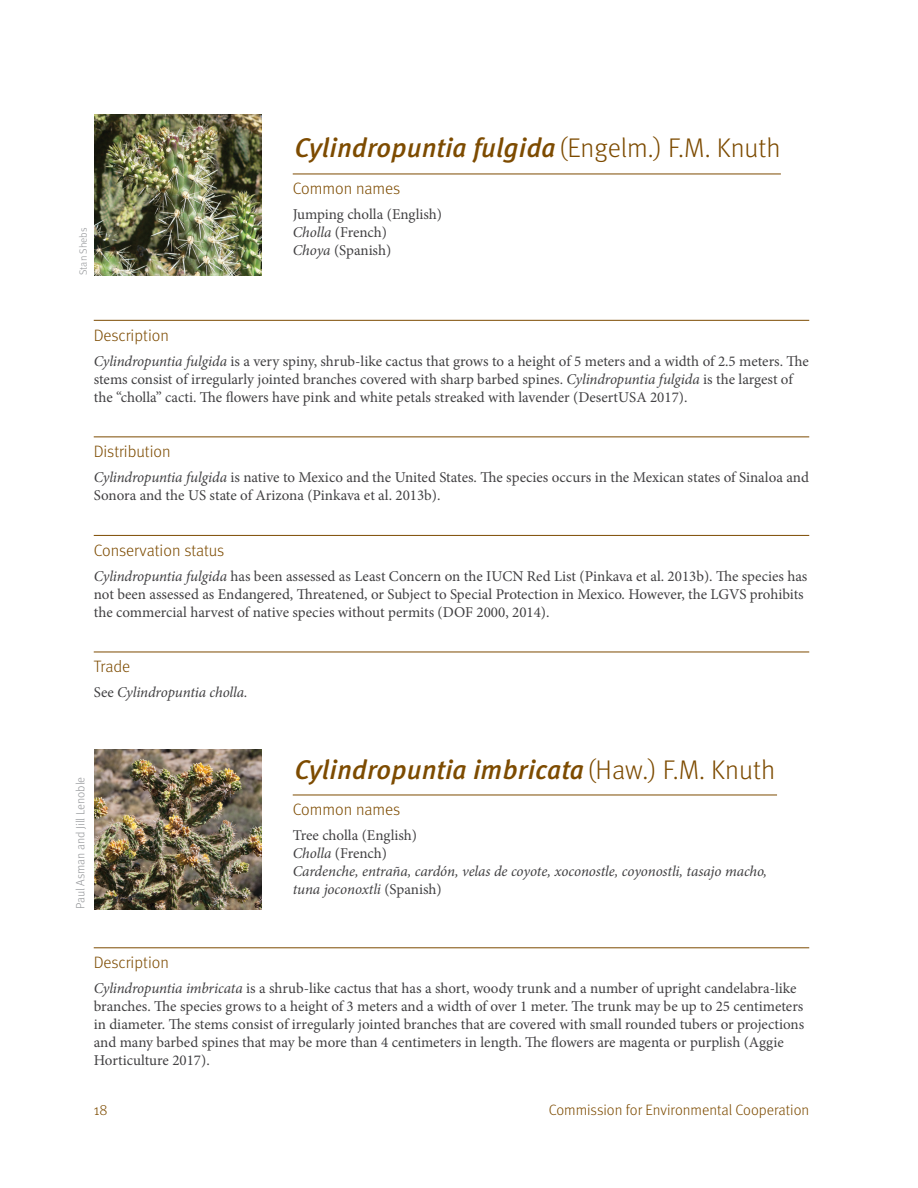
<style>
.page{position:relative;width:918px;height:1188px;background:#fff}
.page>*{position:absolute;margin:0;border:0;box-sizing:border-box;transform-origin:0 0}
.t1{font:italic 500 27px "Meta Pro";color:#7d4b00}
.t2{font:300 16.5px "Meta Pro";color:#7d4b00}
.t3{font:15px/18px "Minion Pro";color:#414042}
.t4{font:italic 15px/18px "Minion Pro";letter-spacing:-.01em;color:#414042}
.t5{font:300 15px "Meta Pro";color:#7d4b00}
.t6{font:300 12px "Meta Pro";letter-spacing:-.005em;color:#939598}
.t7{font:300 10.5px "Meta Pro";color:#939598}
.s1{font-weight:300;font-style:normal}
.s2{font-style:italic}
.s3{font-style:normal}
</style>
<div class="page">
<hr style="left:94px;top:320px;width:715px;height:1px;background:#7d4b00">
<hr style="left:94px;top:437px;width:715px;height:1px;background:#7d4b00">
<hr style="left:94px;top:535px;width:715px;height:1px;background:#7d4b00">
<hr style="left:94px;top:652px;width:715px;height:1px;background:#7d4b00">
<hr style="left:293px;top:174px;width:488px;height:1px;background:#7d4b00">
<img style="left:94px;top:115px;width:168px;height:160px">
<hr style="left:94px;top:948px;width:715px;height:1px;background:#7d4b00">
<hr style="left:293px;top:795px;width:484px;height:1px;background:#7d4b00">
<img style="left:94px;top:749px;width:168px;height:161px">
<p class="t7" style="left:76px;top:275px;width:49px;rotate:-90deg">Stan Shebs</p>
<h1 class="t1" style="left:295px;top:131px;width:487px">Cylindropuntia fulgida<span class="s1">(Engelm.) F.M. Knuth</span></h1>
<p class="t2" style="left:293px;top:177px;width:109px">Common names</p>
<p class="t3" style="left:293px;top:205px;width:151px">Jumping cholla (English)<br><span class="s2">Cholla</span> (French)<br><span class="s2">Choya</span> (Spanish)</p>
<p class="t2" style="left:94px;top:323px;width:77px">Description</p>
<p class="t3" style="left:94px;top:352px;width:717px"><span class="s2">Cylindropuntia fulgida</span> is a very spiny, shrub-like cactus that grows to a height of 5 meters and a width of 2.5 meters. The stems consist of irregularly jointed branches covered with sharp barbed spines. <span class="s2">Cylindropuntia fulgida</span> is the largest of the “cholla” cacti. The flowers have pink and white petals streaked with lavender (DesertUSA 2017).</p>
<p class="t2" style="left:94px;top:440px;width:78px">Distribution</p>
<p class="t3" style="left:94px;top:468px;width:717px"><span class="s2">Cylindropuntia fulgida</span> is native to Mexico and the United States. The species occurs in the Mexican states of Sinaloa and<br>Sonora and the US state of Arizona (Pinkava et al. 2013b).</p>
<p class="t2" style="left:94px;top:538px;width:132px">Conservation status</p>
<p class="t3" style="left:94px;top:567px;width:715px"><span class="s2">Cylindropuntia fulgida</span> has been assessed as Least Concern on the IUCN Red List (Pinkava et al. 2013b). The species has not been assessed as Endangered, Threatened, or Subject to Special Protection in Mexico. However, the LGVS prohibits the commercial harvest of native species without permits (DOF 2000, 2014).</p>
<p class="t2" style="left:94px;top:655px;width:38px">Trade</p>
<p class="t4" style="left:94px;top:683px;width:156px"><span class="s3">See</span> Cylindropuntia cholla.</p>
<p class="t6" style="left:72px;top:909px;width:134px;rotate:-90deg">Paul Asman and Jill Lenoble</p>
<h1 class="t1" style="left:295px;top:752px;width:482px">Cylindropuntia imbricata<span class="s1">(Haw.) F.M. Knuth</span></h1>
<p class="t2" style="left:293px;top:798px;width:109px">Common names</p>
<p class="t4" style="left:293px;top:826px;width:476px"><span class="s3">Tree cholla (English)<br></span>Cholla <span class="s3">(French)<br></span>Cardenche, entraña, cardón, velas de coyote, xoconostle, coyonostli, tasajo macho, tuna joconoxtli <span class="s3">(Spanish)</span></p>
<p class="t2" style="left:94px;top:951px;width:77px">Description</p>
<p class="t3" style="left:94px;top:979px;width:712px"><span class="s2">Cylindropuntia imbricata</span> is a shrub-like cactus that has a short, woody trunk and a number of upright candelabra-like branches. The species grows to a height of 3 meters and a width of over 1 meter. The trunk may be up to 25 centimeters in diameter. The stems consist of irregularly jointed branches that are covered with small rounded tubers or projections and many barbed spines that may be more than 4 centimeters in length. The flowers are magenta or purplish (Aggie Horticulture 2017).</p>
<p class="t5" style="left:94px;top:1099px;width:15px">18</p>
<p class="t5" style="left:549px;top:1099px;width:262px">Commission for Environmental Cooperation</p>
</div>
